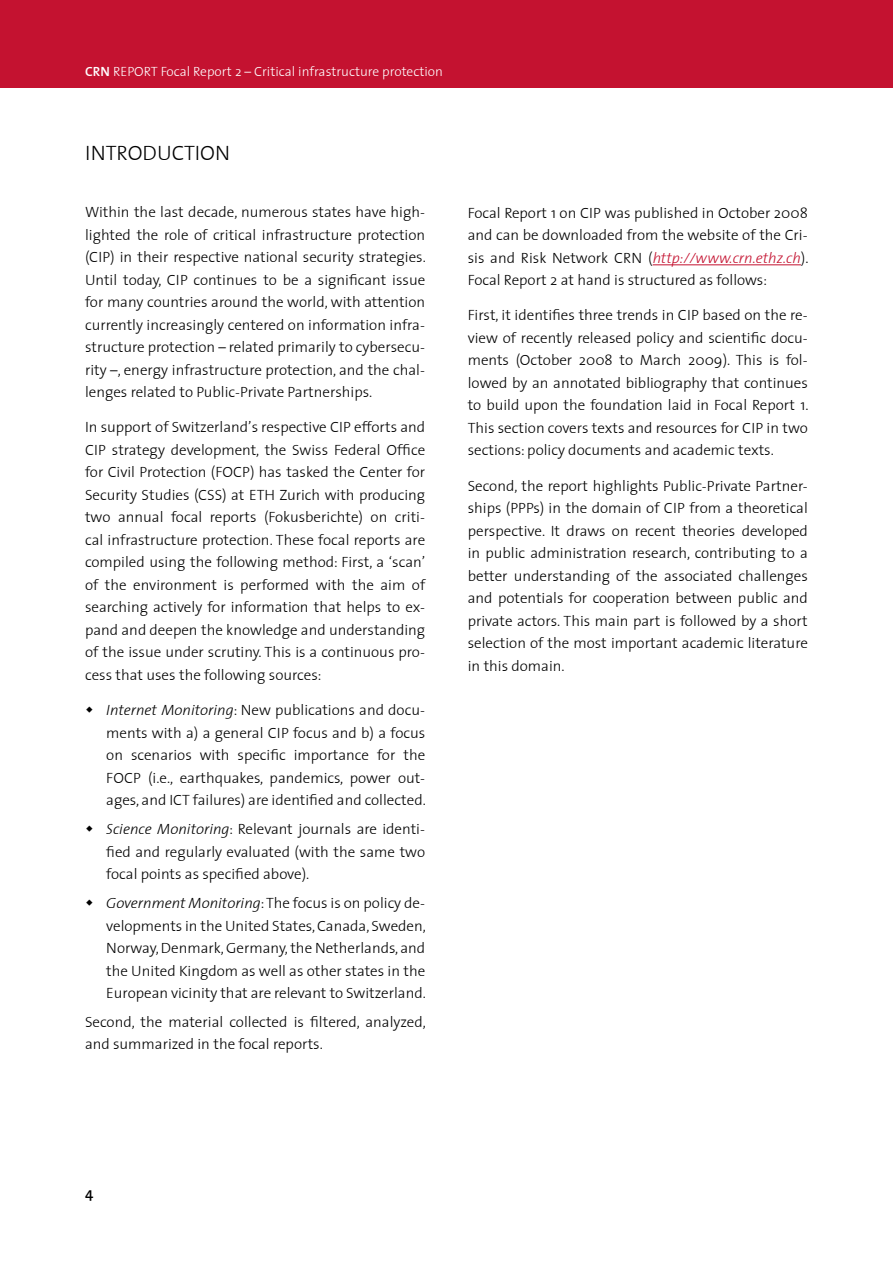
<style>
.page{position:relative;width:893px;height:1263px;background:#fff}
.page>*{position:absolute;margin:0;border:0;box-sizing:border-box;transform-origin:0 0}
._1_Hauptitel{font:300 21px "ETH";color:#000}
._2_Fliesstext{font:300 15px/22.5px "ETH";color:#000;text-align:justify}
.Auflistung-Bullets{font:300 15px/22.5px "ETH";color:#000;text-align:justify}
.Footer-Seitenzahl{font:600 15px "ETH";color:#000}
.t1{font:300 13.5px "ETH";color:#fff}
.s1{font-weight:600}
.s2{font-style:italic}
.s3{font-style:italic;color:#c41230}
</style>
<div class="page">
<div style="left:0;top:0;width:893px;height:88px;background:#c41230"></div>
<hr style="left:653px;top:265px;width:148px;height:1px;background:#c41230">
<p class="t1" style="left:85px;top:60px;width:360px"><span class="s1">CRN</span> REPORT Focal Report 2 – Critical infrastructure protection</p>
<p class="_1_Hauptitel" style="left:85px;top:136px;width:147px">INTRODUCTION</p>
<p class="_2_Fliesstext" style="left:85px;top:200px;width:342px">Within the last decade, numerous states have high&shy;lighted the role of critical infrastructure protection (CIP) in their respective national security strategies.<br>Until today, CIP continues to be a significant issue for many countries around the world, with attention currently increasingly centered on information infra&shy;structure protection – related primarily to cybersecu&shy;rity –, energy infrastructure protection, and the chal&shy;lenges related to Public-Private Partnerships.</p>
<p class="_2_Fliesstext" style="left:85px;top:416px;width:342px">In support of Switzerland’s respective CIP efforts and CIP strategy development, the Swiss Federal Office for Civil Protection (FOCP) has tasked the Center for Security Studies (CSS) at ETH Zurich with producing two annual focal reports (Fokusberichte) on criti&shy;cal infrastructure protection. These focal reports are compiled using the following method: First, a ‘scan’ of the environment is performed with the aim of searching actively for information that helps to ex&shy;pand and deepen the knowledge and understanding of the issue under scrutiny. This is a continuous pro&shy;cess that uses the following sources:</p>
<p class="Auflistung-Bullets" style="left:106px;top:698px;width:321px"><span class="s2">Internet Monitoring</span>: New publications and docu&shy;ments with a) a general CIP focus and b) a focus on scenarios with specific importance for the FOCP (i.e., earthquakes, pandemics, power out&shy;ages, and ICT failures) are identified and collected.</p>
<p class="Auflistung-Bullets" style="left:106px;top:817px;width:320px"><span class="s2">Science Monitoring</span>: Relevant journals are identi&shy;fied and regularly evaluated (with the same two focal points as specified above).</p>
<p class="Auflistung-Bullets" style="left:106px;top:891px;width:321px"><span class="s2">Government Monitoring</span>: The focus is on policy de&shy;velopments in the United States,Canada, Sweden, Norway,Denmark,Germany, the Netherlands, and the United Kingdom as well as other states in the European vicinity that are relevant to Switzerland.</p>
<p class="_2_Fliesstext" style="left:85px;top:1010px;width:342px">Second, the material collected is filtered, analyzed, and summarized in the focal reports.</p>
<p class="_2_Fliesstext" style="left:468px;top:201px;width:342px">Focal Report 1 on CIP was published in October 2008 and can be downloaded from the website of the Cri&shy;sis and Risk Network CRN (<span class="s3">http://www.crn.ethz.ch</span>).<br>Focal Report 2 at hand is structured as follows:</p>
<p class="_2_Fliesstext" style="left:468px;top:303px;width:342px">First, it identifies three trends in CIP based on the re&shy;view of recently released policy and scientific docu&shy;ments (October 2008 to March 2009). This is fol&shy;lowed by an annotated bibliography that continues to build upon the foundation laid in Focal Report 1.<br>This section covers texts and resources for CIP in two sections: policy documents and academic texts.</p>
<p class="_2_Fliesstext" style="left:468px;top:474px;width:342px">Second, the report highlights Public-Private Partner&shy;ships (PPPs) in the domain of CIP from a theoretical perspective. It draws on recent theories developed in public administration research, contributing to a better understanding of the associated challenges and potentials for cooperation between public and private actors. This main part is followed by a short selection of the most important academic literature in this domain.</p>
<p class="Footer-Seitenzahl" style="left:85px;top:1180px;width:10px">4</p>
</div>
